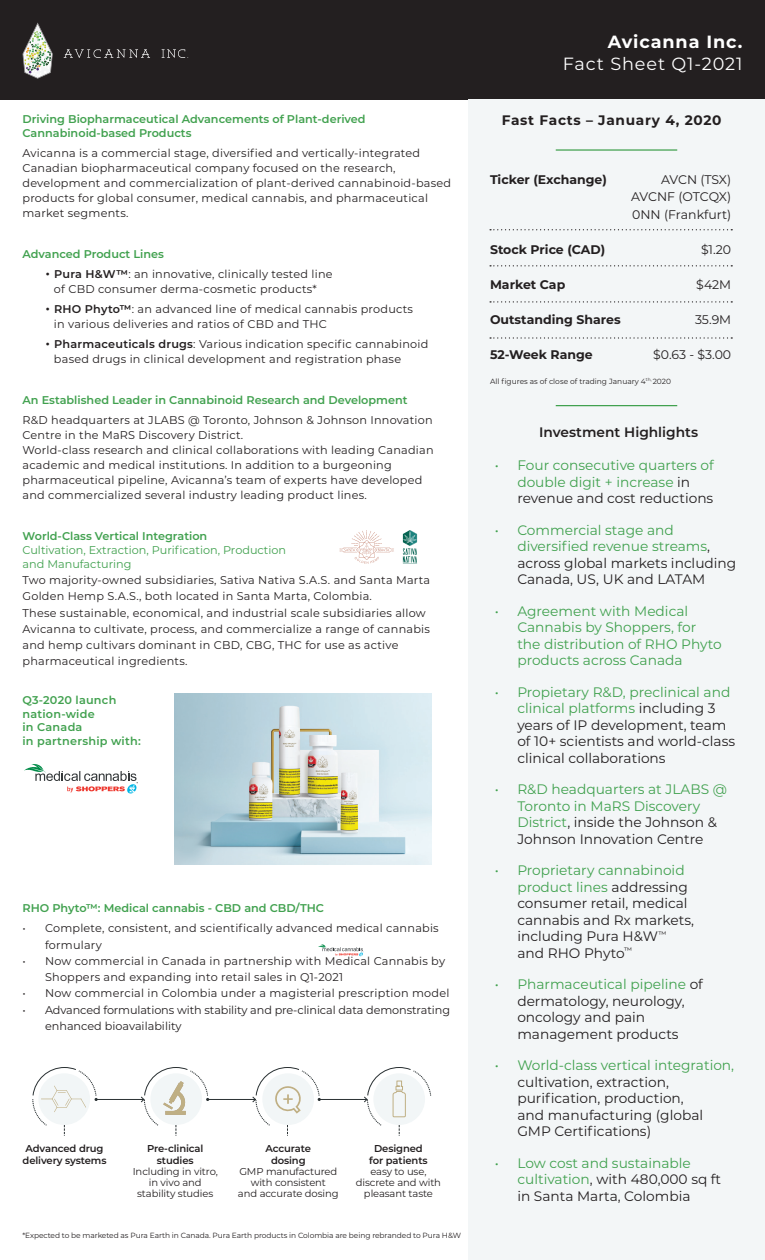
<style>
.page{position:relative;width:765px;height:1260px;background:#fff}
.page>*{position:absolute;margin:0;border:0;box-sizing:border-box;transform-origin:0 0}
.t1{font:17.62px "Montserrat";letter-spacing:.05em;color:#fff}
.t2{font:700 17.62px "Montserrat";letter-spacing:.05em;color:#fff}
.t3{font:13.75px/16.5px "Montserrat";color:#231f20}
.t4{font:13.75px/16.5px "Montserrat";color:#41a14f}
.t5{font:700 13.75px "Montserrat";letter-spacing:.05em;color:#231f20}
.t6{font:600 13.75px "Montserrat";color:#231f20}
.t7{font:700 12.5px "Montserrat";color:#231f20}
.t8{font:12.5px/17.5px "Montserrat";color:#231f20;text-align:justify}
.t9{font:11.25px/15px "Montserrat";letter-spacing:.02em;color:#231f20}
.t10{font:600 11.25px/13.8px "Montserrat";color:#41a14f}
.t11{font:11.25px/16.2px "Montserrat";letter-spacing:-.01em;color:#231f20}
.t12{font:11.25px/13.8px "Montserrat";color:#41a14f}
.t13{font:600 11.25px/13.8px "Montserrat";letter-spacing:.02em;color:#41a14f}
.t14{font:10px/11.2px "Montserrat";letter-spacing:-.01em;color:#231f20;text-align:center}
.t15{font:600 10px/11.2px "Montserrat";letter-spacing:-.01em;color:#231f20;text-align:center}
.t16{font:7.5px "Montserrat";letter-spacing:-.01em;color:#231f20}
.s1{font-family:"Gotham";font-weight:300}
.s2{font-weight:600}
.s3{color:#231f20}
.s4{color:#41a14f}
</style>
<div class="page">
<div style="left:0;top:0;width:765px;height:100px;background:#231f20"></div>
<svg style="left:23px;top:22px;width:30px;height:57px"></svg>
<svg style="left:64px;top:49px;width:86px;height:9px"></svg>
<svg style="left:162px;top:49px;width:26px;height:9px"></svg>
<hr style="left:96px;top:1099px;width:48px;height:1px;background:#2a3133">
<svg style="left:32px;top:1067px;width:66px;height:69px"></svg>
<hr style="left:208px;top:1099px;width:47px;height:1px;background:#2a3133">
<svg style="left:141px;top:1067px;width:68px;height:69px"></svg>
<hr style="left:319px;top:1099px;width:48px;height:1px;background:#2a3133">
<svg style="left:252px;top:1067px;width:69px;height:69px"></svg>
<svg style="left:364px;top:1067px;width:67px;height:69px"></svg>
<div style="left:468px;top:100px;width:297px;height:1160px;background:#f3f6f7"></div>
<svg style="left:403px;top:530px;width:14px;height:34px"></svg>
<svg style="left:339px;top:530px;width:55px;height:34px"></svg>
<svg style="left:24px;top:764px;width:114px;height:30px"></svg>
<hr style="left:556px;top:149px;width:121px;height:2px;background:#41a14f">
<hr style="left:556px;top:405px;width:121px;height:1px;background:#41a14f">
<svg style="left:490px;top:229px;width:242px;height:1px"></svg>
<svg style="left:490px;top:265px;width:242px;height:1px"></svg>
<svg style="left:490px;top:301px;width:242px;height:2px"></svg>
<svg style="left:490px;top:337px;width:242px;height:2px"></svg>
<img style="left:174px;top:693px;width:257px;height:172px">
<svg style="left:318px;top:944px;width:46px;height:13px"></svg>
<p class="t10" style="left:22px;top:112px;width:345px">Driving Biopharmaceutical Advancements of Plant-derived<br>Cannabinoid-based Products</p>
<p class="t9" style="left:22px;top:145px;width:430px">Avicanna is a commercial stage, diversified and vertically-integrated Canadian biopharmaceutical company focused on the research, development and commercialization of plant-derived cannabinoid-based products for global consumer, medical cannabis, and pharmaceutical market segments.</p>
<p class="t10" style="left:22px;top:247px;width:143px">Advanced Product Lines</p>
<p class="t9" style="left:54px;top:266px;width:280px;text-indent:-9px"><span class="s1">•</span> <span class="s2">Pura H&amp;W™</span>: an innovative, clinically tested line of CBD consumer derma-cosmetic products*</p>
<p class="t9" style="left:54px;top:301px;width:361px;text-indent:-9px"><span class="s1">•</span> <span class="s2">RHO Phyto™</span>: an advanced line of medical cannabis products in various deliveries and ratios of CBD and THC</p>
<p class="t9" style="left:54px;top:336px;width:376px;text-indent:-9px"><span class="s1">•</span> <span class="s2">Pharmaceuticals drugs</span>: Various indication specific cannabinoid based drugs in clinical development and registration phase</p>
<p class="t10" style="left:22px;top:393px;width:387px">An Established Leader in Cannabinoid Research and Development</p>
<p class="t9" style="left:22px;top:412px;width:413px">R&amp;D headquarters at JLABS @ Toronto, Johnson &amp; Johnson Innovation Centre in the MaRS Discovery District.<br>World-class research and clinical collaborations with leading Canadian academic and medical institutions. In addition to a burgeoning pharmaceutical pipeline, Avicanna’s team of experts have developed and commercialized several industry leading product lines.</p>
<p class="t10" style="left:22px;top:529px;width:186px">World-Class Vertical Integration</p>
<p class="t12" style="left:22px;top:543px;width:265px">Cultivation, Extraction, Purification, Production and Manufacturing</p>
<p class="t9" style="left:22px;top:572px;width:409px;line-height:16.2px">Two majority-owned subsidiaries, Sativa Nativa S.A.S. and Santa Marta Golden Hemp S.A.S., both located in Santa Marta, Colombia.<br>These sustainable, economical, and industrial scale subsidiaries allow Avicanna to cultivate, process, and commercialize a range of cannabis and hemp cultivars dominant in CBD, CBG, THC for use as active pharmaceutical ingredients.</p>
<p class="t13" style="left:22px;top:693px;width:120px">Q3-2020 launch nation-wide<br>in Canada<br>in partnership with:</p>
<p class="t10" style="left:22px;top:901px;width:303px">RHO Phyto™: Medical cannabis - CBD and CBD/THC</p>
<p class="t9" style="left:45px;top:920px;width:395px;line-height:16.2px;text-indent:-22px">• Complete, consistent, and scientifically advanced medical cannabis formulary</p>
<p class="t9" style="left:45px;top:952px;width:402px;line-height:16.2px;text-indent:-22px">• Now commercial in Canada in partnership with Medical Cannabis by<br>Shoppers and expanding into retail sales in Q1-2021</p>
<p class="t9" style="left:22px;top:986px;width:428px">• Now commercial in Colombia under a magisterial prescription model</p>
<p class="t11" style="left:45px;top:1001px;width:407px;text-indent:-22px">• Advanced formulations with stability and pre-clinical data demonstrating enhanced bioavailability</p>
<p class="t15" style="left:23px;top:1143px;width:85px;text-align:left">Advanced drug delivery systems</p>
<p class="t15" style="left:147px;top:1143px;width:58px">Pre-clinical studies</p>
<p class="t14" style="left:133px;top:1165px;width:87px">Including in vitro, in vivo and stability studies</p>
<p class="t15" style="left:266px;top:1143px;width:47px">Accurate dosing</p>
<p class="t14" style="left:238px;top:1165px;width:102px">GMP manufactured with consistent<br>and accurate dosing</p>
<p class="t15" style="left:369px;top:1143px;width:60px">Designed for patients</p>
<p class="t14" style="left:356px;top:1165px;width:87px">easy to use, discrete and with pleasant taste</p>
<p class="t16" style="left:22px;top:1230px;width:440px">*Expected to be marketed as Pura Earth in Canada. Pura Earth products in Colombia are being rebranded to Pura H&amp;W</p>
<h1 class="t2" style="left:608px;top:29px;width:136px">Avicanna Inc.</h1>
<h1 class="t1" style="left:563px;top:52px;width:181px">Fact Sheet Q1-2021</h1>
<p class="t5" style="left:502px;top:111px;width:221px">Fast Facts – January 4, 2020</p>
<p class="t7" style="left:490px;top:170px;width:118px">Ticker (Exchange)</p>
<p class="t8" style="left:631px;top:170px;width:102px;text-indent:30px">AVCN (TSX)<br>AVCNF (OTCQX)<br>0NN (Frankfurt)</p>
<p class="t8" style="left:701px;top:240px;width:32px">$1.20</p>
<p class="t8" style="left:696px;top:275px;width:37px">$42M</p>
<p class="t8" style="left:695px;top:310px;width:38px">35.9M</p>
<p class="t8" style="left:653px;top:345px;width:80px">$0.63 - $3.00</p>
<p class="t16" style="left:490px;top:376px;width:183px">All figures as of close of trading January 4<sup>th,</sup> 2020</p>
<p class="t7" style="left:490px;top:240px;width:117px">Stock Price (CAD)</p>
<p class="t7" style="left:490px;top:275px;width:77px">Market Cap</p>
<p class="t7" style="left:490px;top:310px;width:132px">Outstanding Shares</p>
<p class="t7" style="left:490px;top:345px;width:104px">52-Week Range</p>
<p class="t6" style="left:539px;top:423px;width:160px">Investment Highlights</p>
<p class="t4" style="left:517px;top:457px;width:198px;text-indent:-22px">• Four consecutive quarters of double digit + increase <span class="s3">in revenue and cost reductions</span></p>
<p class="t3" style="left:517px;top:521px;width:221px;text-indent:-22px"><span class="s4">• Commercial stage and diversified revenue streams</span>, across global markets including<br>Canada, US, UK and LATAM</p>
<p class="t4" style="left:517px;top:602px;width:206px;text-indent:-22px">• Agreement with Medical<br>Cannabis by Shoppers, for the distribution of RHO Phyto products across Canada</p>
<p class="t3" style="left:517px;top:683px;width:219px;text-indent:-22px"><span class="s4">• Propietary R&amp;D, preclinical and clinical platforms</span> including 3 years of IP development, team of 10+ scientists and world-class clinical collaborations</p>
<p class="t4" style="left:517px;top:781px;width:211px;text-indent:-22px">• R&amp;D headquarters at JLABS @<br>Toronto in MaRS Discovery<br>District<span class="s3">, inside the Johnson &amp;<br>Johnson Innovation Centre</span></p>
<p class="t3" style="left:517px;top:862px;width:178px;text-indent:-22px"><span class="s4">• Proprietary cannabinoid product lines</span> addressing consumer retail, medical cannabis and Rx markets, including Pura H&amp;W<sup>™ </sup>and RHO Phyto<sup>™</sup></p>
<p class="t3" style="left:517px;top:976px;width:187px;text-indent:-22px"><span class="s4">• Pharmaceutical pipeline</span> of dermatology, neurology, oncology and pain management products</p>
<p class="t4" style="left:495px;top:1057px;width:241px">• World-class vertical integration,</p>
<p class="t3" style="left:517px;top:1073px;width:187px">cultivation, extraction, purification, production, and manufacturing (global<br>GMP Certifications)</p>
<p class="t3" style="left:517px;top:1154px;width:205px;text-indent:-22px"><span class="s4">• Low cost and sustainable cultivation</span>, with 480,000 sq ft in Santa Marta, Colombia</p>
</div>
